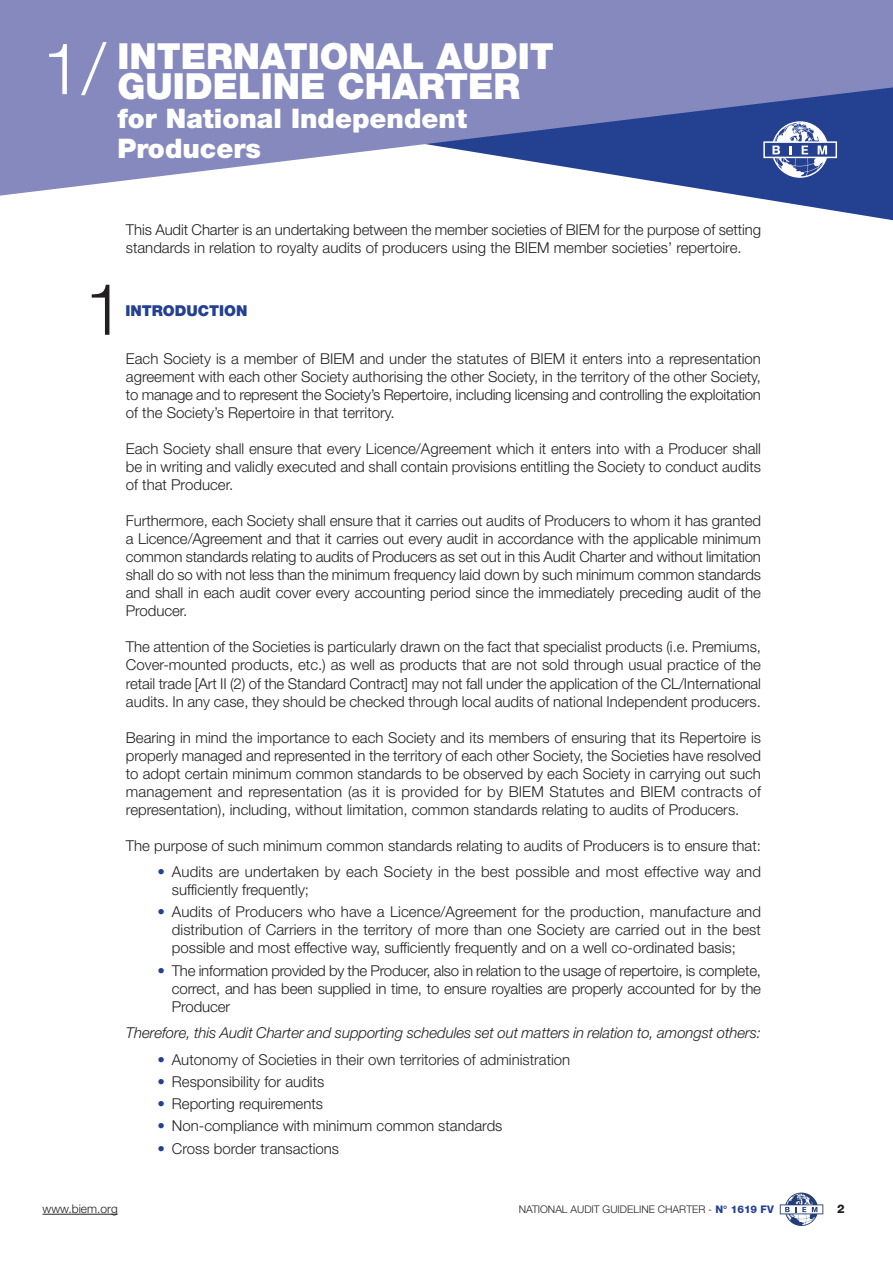
<style>
.page{position:relative;width:893px;height:1263px;background:#fff}
.page>*{position:absolute;margin:0;border:0;box-sizing:border-box;transform-origin:0 0}
.t1{font:300 71.55px "Helvetica Neue";color:#fff}
.t2{font:300 71.55px "Helvetica Neue";color:#231f20}
.t3{font:900 36px/29.7px "Helvetica Neue";color:#fff}
.t4{font:900 27px/29.7px "Helvetica Neue";color:#fff}
.t5{font:300 15px/18px "Helvetica Neue";color:#231f20;text-align:justify}
.t6{font:italic 300 15px "Helvetica Neue";letter-spacing:-.005em;color:#231f20}
.t7{font:900 15px "Helvetica Neue";color:#234091}
.t8{font:300 12px "Helvetica Neue";color:#231f20}
.t9{font:800 12px "Helvetica Neue";color:#231f20}
.t10{font:300 10.5px "Helvetica Neue";color:#231f20}
.s1{color:#234091}
.s2{font-weight:800;color:#234091}
</style>
<div class="page">
<svg style="left:780px;top:1192px;width:43px;height:34px"></svg>
<hr style="left:43px;top:1214px;width:75px;height:1px;background:#231f20">
<svg style="left:744px;top:196px;width:149px;height:24px"></svg>
<svg style="left:0;top:0;width:893px;height:196px;background:#848bbe"></svg>
<svg style="left:763px;top:121px;width:74px;height:57px"></svg>
<h1 class="t1" style="left:42px;top:43px;width:65px">1/</h1>
<h2 class="t3" style="left:117px;top:44px;width:438px">INTERNATIONAL AUDIT<br>GUIDELINE CHARTER</h2>
<h3 class="t4" style="left:117px;top:106px;width:351px">for National Independent<br>Producers</h3>
<h1 class="t2" style="left:85px;top:284px;width:41px">1</h1>
<p class="t5" style="left:126px;top:222px;width:637px">This Audit Charter is an undertaking between the member societies of BIEM for the purpose of setting standards in relation to royalty audits of producers using the BIEM member societies’ repertoire.</p>
<p class="t7" style="left:125px;top:306px;width:124px">INTRODUCTION</p>
<p class="t5" style="left:126px;top:351px;width:637px">Each Society is a member of BIEM and under the statutes of BIEM it enters into a representation agreement with each other Society authorising the other Society, in the territory of the other Society, to manage and to represent the Society’s Repertoire, including licensing and controlling the exploitation of the Society’s Repertoire in that territory.</p>
<p class="t5" style="left:126px;top:441px;width:637px">Each Society shall ensure that every Licence/Agreement which it enters into with a Producer shall be in writing and validly executed and shall contain provisions entitling the Society to conduct audits of that Producer.</p>
<p class="t5" style="left:126px;top:513px;width:637px">Furthermore, each Society shall ensure that it carries out audits of Producers to whom it has granted a Licence/Agreement and that it carries out every audit in accordance with the applicable minimum common standards relating to audits of Producers as set out in this Audit Charter and without limitation shall do so with not less than the minimum frequency laid down by such minimum common standards and shall in each audit cover every accounting period since the immediately preceding audit of the Producer.</p>
<p class="t5" style="left:126px;top:639px;width:637px">The attention of the Societies is particularly drawn on the fact that specialist products (i.e. Premiums, Cover-mounted products, etc.) as well as products that are not sold through usual practice of the retail trade [Art II (2) of the Standard Contract] may not fall under the application of the CL/International audits. In any case, they should be checked through local audits of national Independent producers.</p>
<p class="t5" style="left:126px;top:729px;width:637px">Bearing in mind the importance to each Society and its members of ensuring that its Repertoire is properly managed and represented in the territory of each other Society, the Societies have resolved to adopt certain minimum common standards to be observed by each Society in carrying out such management and representation (as it is provided for by BIEM Statutes and BIEM contracts of representation), including, without limitation, common standards relating to audits of Producers.</p>
<p class="t5" style="left:126px;top:837px;width:637px">The purpose of such minimum common standards relating to audits of Producers is to ensure that:</p>
<p class="t5" style="left:172px;top:864px;width:591px;text-indent:-15px"><span class="s1">•</span> Audits are undertaken by each Society in the best possible and most effective way and sufficiently frequently;</p>
<p class="t5" style="left:172px;top:904px;width:591px;text-indent:-14px"><span class="s1">•</span> Audits of Producers who have a Licence/Agreement for the production, manufacture and distribution of Carriers in the territory of more than one Society are carried out in the best possible and most effective way, sufficiently frequently and on a well co-ordinated basis;</p>
<p class="t5" style="left:172px;top:962px;width:591px;text-indent:-15px"><span class="s1">•</span> The information provided by the Producer, also in relation to the usage of repertoire, is complete, correct, and has been supplied in time, to ensure royalties are properly accounted for by the Producer</p>
<p class="t6" style="left:126px;top:1027px;width:637px">Therefore, this Audit Charter and supporting schedules set out matters in relation to, amongst others:</p>
<p class="t5" style="left:157px;top:1052px;width:414px"><span class="s1">•</span> Autonomy of Societies in their own territories of administration</p>
<p class="t5" style="left:157px;top:1074px;width:169px"><span class="s1">•</span> Responsibility for audits</p>
<p class="t5" style="left:157px;top:1096px;width:167px"><span class="s1">•</span> Reporting requirements</p>
<p class="t5" style="left:157px;top:1118px;width:347px"><span class="s1">•</span> Non-compliance with minimum common standards</p>
<p class="t5" style="left:157px;top:1141px;width:183px"><span class="s1">•</span> Cross border transactions</p>
<p class="t8" style="left:43px;top:1204px;width:77px">www.biem.org</p>
<p class="t10" style="left:519px;top:1206px;width:257px">NATIONAL AUDIT GUIDELINE CHARTER - <span class="s2">N° 1619 FV</span></p>
<p class="t9" style="left:837px;top:1205px;width:9px">2</p>
</div>
